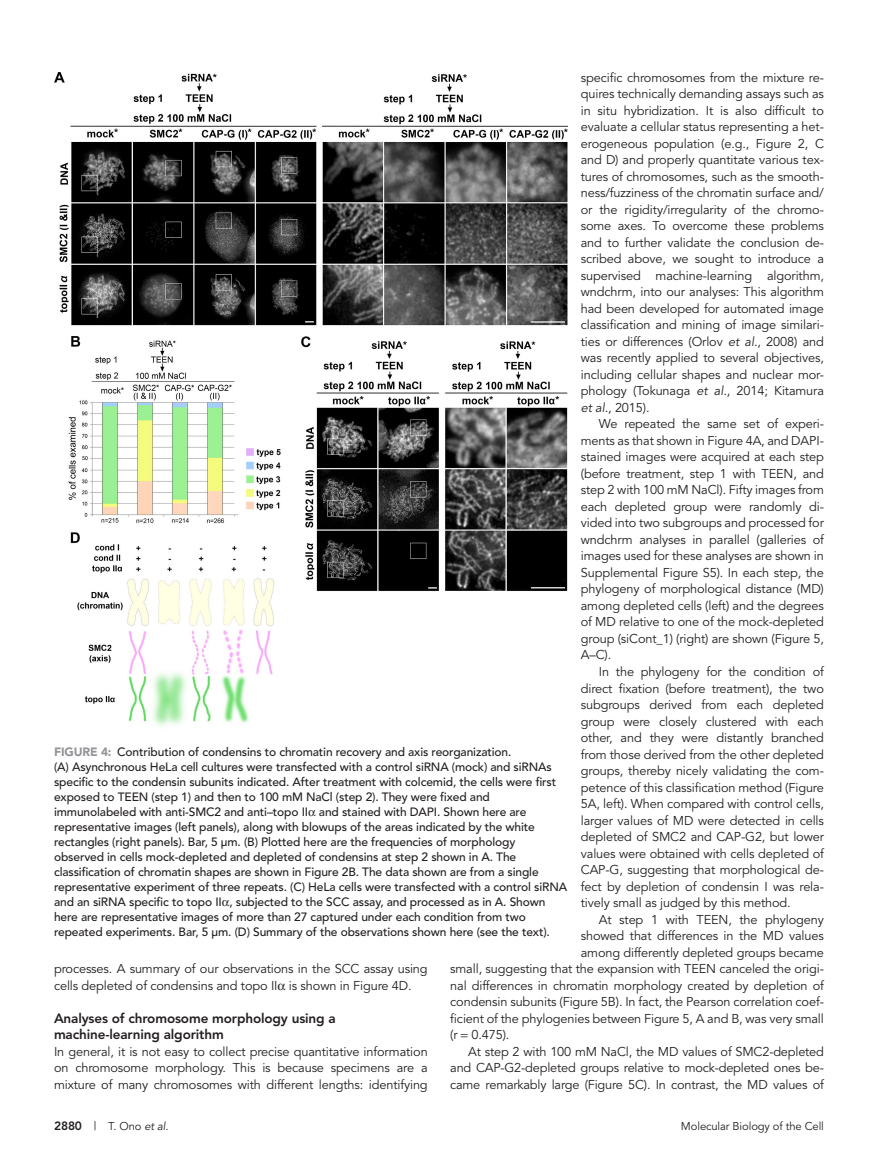
<style>
.page{position:relative;width:878px;height:1175px;background:#fff}
.page>*{position:absolute;margin:0;border:0;box-sizing:border-box;transform-origin:0 0}
.t1{font:800 13.5px/16.5px "Avenir";letter-spacing:-.01em;color:#231f20}
.Para{font:12.75px/16.5px "Avenir";letter-spacing:-.01em;color:#231f20;text-align:justify}
.ParaFL{font:12.75px/16.5px "Avenir";letter-spacing:-.01em;color:#231f20;text-align:justify}
.FigCaption{font:500 12px/15px "Avenir";letter-spacing:-.01em;color:#231f20}
.t2{font:11.25px "Avenir";letter-spacing:-.01em;color:#231f20}
.s1{font-style:italic}
.s2{font-weight:900;color:#939598}
.s3{font-weight:800;font-size:12px}
.s4{font-size:12px}
</style>
<div class="page">
<img style="left:54px;top:72px;width:513px;height:654px">
<p class="ParaFL" style="left:580px;top:69px;width:245px">specific chromosomes from the mixture re&shy;quires technically demanding assays such as in situ hybridization. It is also difficult to evaluate a cellular status representing a het&shy;erogeneous population (e.g., Figure 2, C and D) and properly quantitate various tex&shy;tures of chromosomes, such as the smooth&shy;ness/fuzziness of the chromatin surface and/ or the rigidity/irregularity of the chromo&shy;some axes. To overcome these problems and to further validate the conclusion de&shy;scribed above, we sought to introduce a supervised machine-learning algorithm, wndchrm, into our analyses: This algorithm had been developed for automated image classification and mining of image similari&shy;ties or differences (Orlov <span class="s1">et al.</span>, 2008) and was recently applied to several objectives, including cellular shapes and nuclear mor&shy;phology (Tokunaga <span class="s1">et al.</span>, 2014; Kitamura <span class="s1">et al.</span>, 2015).</p>
<p class="Para" style="left:580px;top:416px;width:245px;text-indent:18px">We repeated the same set of experi&shy;ments as that shown in Figure 4A, and DAPI&shy;stained images were acquired at each step (before treatment, step 1 with TEEN, and step 2 with 100 mM NaCl). Fifty images from each depleted group were randomly di&shy;vided into two subgroups and processed for wndchrm analyses in parallel (galleries of images used for these analyses are shown in Supplemental Figure S5). In each step, the phylogeny of morphological distance (MD) among depleted cells (left) and the degrees of MD relative to one of the mock-depleted group (siCont_1) (right) are shown (Figure 5, A–C).</p>
<p class="Para" style="left:580px;top:663px;width:245px;text-indent:18px">In the phylogeny for the condition of direct fixation (before treatment), the two subgroups derived from each depleted group were closely clustered with each other, and they were distantly branched from those derived from the other depleted groups, thereby nicely validating the com&shy;petence of this classification method (Figure 5A, left). When compared with control cells, larger values of MD were detected in cells depleted of SMC2 and CAP-G2, but lower values were obtained with cells depleted of CAP-G, suggesting that morphological de&shy;fect by depletion of condensin I was rela&shy;tively small as judged by this method.</p>
<p class="Para" style="left:598px;top:911px;width:227px">At step 1 with TEEN, the phylogeny</p>
<p class="Para" style="left:580px;top:927px;width:244px">showed that differences in the MD values</p>
<p class="Para" style="left:580px;top:944px;width:244px">among differently depleted groups became</p>
<p class="Para" style="left:450px;top:960px;width:375px">small, suggesting that the expansion with TEEN canceled the origi-</p>
<p class="Para" style="left:450px;top:977px;width:375px">nal differences in chromatin morphology created by depletion of</p>
<p class="Para" style="left:450px;top:993px;width:375px">condensin subunits (Figure 5B). In fact, the Pearson correlation coef-</p>
<p class="Para" style="left:450px;top:1010px;width:375px">ficient of the phylogenies between Figure 5, A and B, was very small</p>
<p class="Para" style="left:450px;top:1026px;width:61px">(r 0.475).</p>
<p class="Para" style="left:450px;top:1043px;width:375px;text-indent:18px">At step 2 with 100 mM NaCl, the MD values of SMC2-depleted and CAP-G2-depleted groups relative to mock-depleted ones be&shy;came remarkably large (Figure 5C). In contrast, the MD values of</p>
<p class="FigCaption" style="left:54px;top:744px;width:515px"><span class="s2">FIGURE 4:</span> Contribution of condensins to chromatin recovery and axis reorganization.<br>(A) Asynchronous HeLa cell cultures were transfected with a control siRNA (mock) and siRNAs specific to the condensin subunits indicated. After treatment with colcemid, the cells were first exposed to TEEN (step 1) and then to 100 mM NaCl (step 2). They were fixed and immunolabeled with anti-SMC2 and anti–topo II and stained with DAPI. Shown here are representative images (left panels), along with blowups of the areas indicated by the white rectangles (right panels). Bar, 5 μm. (B) Plotted here are the frequencies of morphology observed in cells mock-depleted and depleted of condensins at step 2 shown in A. The classification of chromatin shapes are shown in Figure 2B. The data shown are from a single representative experiment of three repeats. (C) HeLa cells were transfected with a control siRNA and an siRNA specific to topo II , subjected to the SCC assay, and processed as in A. Shown here are representative images of more than 27 captured under each condition from two repeated experiments. Bar, 5 μm. (D) Summary of the observations shown here (see the text).</p>
<p class="Para" style="left:54px;top:960px;width:375px">processes. A summary of our observations in the SCC assay using cells depleted of condensins and topo II is shown in Figure 4D.</p>
<h2 class="t1" style="left:54px;top:1009px;width:283px">Analyses of chromosome morphology using a machine-learning algorithm</h2>
<p class="ParaFL" style="left:54px;top:1043px;width:375px">In general, it is not easy to collect precise quantitative information on chromosome morphology. This is because specimens are a mixture of many chromosomes with different lengths: identifying</p>
<p class="t2" style="left:54px;top:1119px;width:116px"><span class="s3">2880</span> <span class="s4">|</span> T. Ono <span class="s1">et al</span>.</p>
<p class="t2" style="left:681px;top:1119px;width:144px">Molecular Biology of the Cell</p>
</div>
